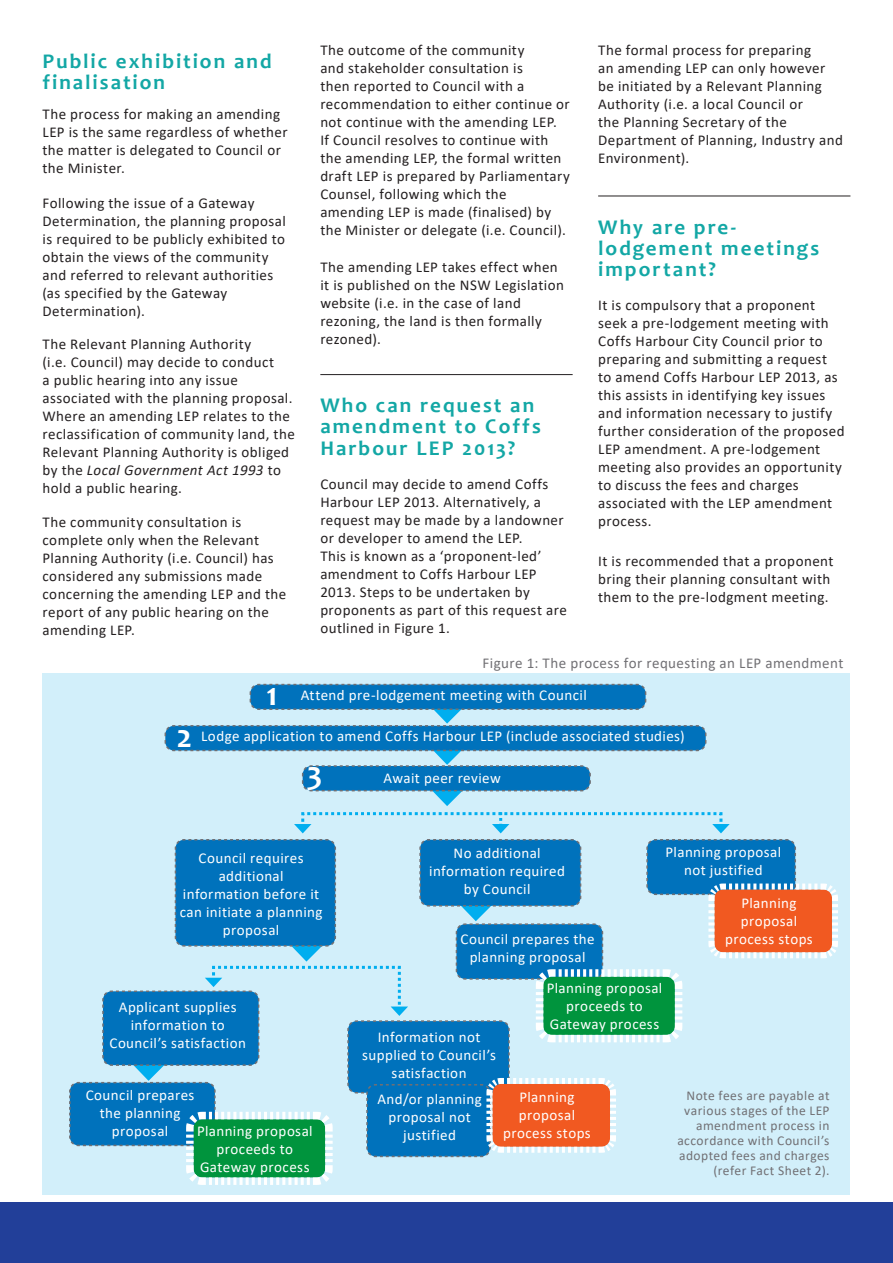
<style>
.page{position:relative;width:893px;height:1263px;background:#fff}
.page>*{position:absolute;margin:0;border:0;box-sizing:border-box;transform-origin:0 0}
.chapter_heading{font:700 33px "Candara";color:#fff}
.Sub_Heading{font:700 21px/21px "Candara";letter-spacing:.1em;color:#13a7a5}
.Body{font:15px/18px "Calibri";letter-spacing:.03em;color:#231f20}
.FLOW_CHART_TEXT{font:15px/18px "Calibri";letter-spacing:.03em;color:#fff;text-align:center}
.FIGURE_DETAILS{font:15px "Calibri";letter-spacing:.03em;color:#717074}
.FIGURE_DETAILS-2{font:13.5px/15px "Calibri";letter-spacing:.03em;color:#717074;text-align:right}
.s1{font-style:italic}
</style>
<div class="page">
<div style="left:0;top:1203px;width:893px;height:60px;background:#223f99"></div>
<hr style="left:320px;top:374px;width:253px;height:1px;background:#231f20">
<hr style="left:598px;top:196px;width:252px;height:1px;background:#231f20">
<div style="left:43px;top:673px;width:807px;height:522px;background:#d2effa"></div>
<svg style="left:69px;top:683px;width:769px;height:502px"></svg>
<p class="Sub_Heading" style="left:43px;top:50px;width:231px">Public exhibition and finalisation</p>
<p class="Body" style="left:43px;top:105px;width:247px">The process for making an amending<br>LEP is the same regardless of whether the matter is delegated to Council or the Minister.</p>
<p class="Body" style="left:43px;top:194px;width:245px">Following the issue of a Gateway<br>Determination, the planning proposal is required to be publicly exhibited to obtain the views of the community and referred to relevant authorities (as specified by the Gateway<br>Determination).</p>
<p class="Body" style="left:43px;top:334px;width:254px">The Relevant Planning Authority<br>(i.e. Council) may decide to conduct<br>a public hearing into any issue associated with the planning proposal.<br>Where an amending LEP relates to the reclassification of community land, the Relevant Planning Authority is obliged by the <span class="s1">Local Government Act 1993</span> to hold a public hearing.</p>
<p class="Body" style="left:43px;top:513px;width:245px">The community consultation is complete only when the Relevant<br>Planning Authority (i.e. Council) has considered any submissions made concerning the amending LEP and the report of any public hearing on the amending LEP.</p>
<p class="Body" style="left:320px;top:41px;width:251px">The outcome of the community<br>and stakeholder consultation is<br>then reported to Council with a recommendation to either continue or not continue with the amending LEP.<br>If Council resolves to continue with the amending LEP, the formal written draft LEP is prepared by Parliamentary Counsel, following which the amending LEP is made (finalised) by the Minister or delegate (i.e. Council).</p>
<p class="Body" style="left:320px;top:258px;width:245px">The amending LEP takes effect when it is published on the NSW Legislation website (i.e. in the case of land rezoning, the land is then formally rezoned).</p>
<p class="Sub_Heading" style="left:320px;top:395px;width:222px">Who can request an amendment to Coffs<br>Harbour LEP 2013?</p>
<p class="Body" style="left:320px;top:475px;width:248px">Council may decide to amend Coffs<br>Harbour LEP 2013. Alternatively, a request may be made by a landowner or developer to amend the LEP.<br>This is known as a ‘proponent-led’ amendment to Coffs Harbour LEP<br>2013. Steps to be undertaken by proponents as part of this request are outlined in Figure 1.</p>
<p class="Body" style="left:598px;top:41px;width:246px">The formal process for preparing<br>an amending LEP can only however be initiated by a Relevant Planning<br>Authority (i.e. a local Council or<br>the Planning Secretary of the<br>Department of Planning, Industry and<br>Environment).</p>
<p class="Sub_Heading" style="left:598px;top:216px;width:223px">Why are pre&shy;lodgement meetings important?</p>
<p class="Body" style="left:598px;top:296px;width:248px">It is compulsory that a proponent seek a pre-lodgement meeting with Coffs Harbour City Council prior to preparing and submitting a request<br>to amend Coffs Harbour LEP 2013, as this assists in identifying key issues and information necessary to justify further consideration of the proposed LEP amendment. A pre-lodgement meeting also provides an opportunity to discuss the fees and charges associated with the LEP amendment process.</p>
<p class="Body" style="left:598px;top:551px;width:237px">It is recommended that a proponent bring their planning consultant with them to the pre-lodgment meeting.</p>
<p class="FIGURE_DETAILS" style="left:482px;top:653px;width:362px">Figure 1: The process for requesting an LEP amendment</p>
<p class="chapter_heading" style="left:267px;top:673px;width:13px">1</p>
<p class="FLOW_CHART_TEXT" style="left:301px;top:685px;width:288px">Attend pre-lodgement meeting with Council</p>
<p class="chapter_heading" style="left:177px;top:715px;width:17px">2</p>
<p class="FLOW_CHART_TEXT" style="left:201px;top:727px;width:485px">Lodge application to amend Coffs Harbour LEP (include associated studies)</p>
<p class="chapter_heading" style="left:307px;top:752px;width:17px">3</p>
<p class="FLOW_CHART_TEXT" style="left:383px;top:769px;width:119px">Await peer review</p>
<p class="FLOW_CHART_TEXT" style="left:180px;top:848px;width:144px">Council requires additional information before it can initiate a planning proposal</p>
<p class="FLOW_CHART_TEXT" style="left:429px;top:843px;width:137px">No additional information required by Council</p>
<p class="FLOW_CHART_TEXT" style="left:461px;top:930px;width:135px">Council prepares the planning proposal</p>
<p class="FLOW_CHART_TEXT" style="left:666px;top:843px;width:117px">Planning proposal not justified</p>
<p class="FLOW_CHART_TEXT" style="left:725px;top:893px;width:89px">Planning proposal process stops</p>
<p class="FLOW_CHART_TEXT" style="left:109px;top:997px;width:138px">Applicant supplies information to<br>Council’s satisfaction</p>
<p class="FLOW_CHART_TEXT" style="left:362px;top:1028px;width:135px">Information not supplied to Council’s satisfaction</p>
<p class="FLOW_CHART_TEXT" style="left:86px;top:1085px;width:110px">Council prepares the planning proposal</p>
<p class="FLOW_CHART_TEXT" style="left:377px;top:1090px;width:106px">And/or planning proposal not justified</p>
<p class="FLOW_CHART_TEXT" style="left:197px;top:1121px;width:117px">Planning proposal proceeds to<br>Gateway process</p>
<p class="FLOW_CHART_TEXT" style="left:547px;top:979px;width:117px">Planning proposal proceeds to<br>Gateway process</p>
<p class="FLOW_CHART_TEXT" style="left:503px;top:1087px;width:89px">Planning proposal process stops</p>
<p class="FIGURE_DETAILS-2" style="left:677px;top:1088px;width:154px">Note fees are payable at various stages of the LEP amendment process in accordance with Council’s adopted fees and charges (refer Fact Sheet 2).</p>
</div>
